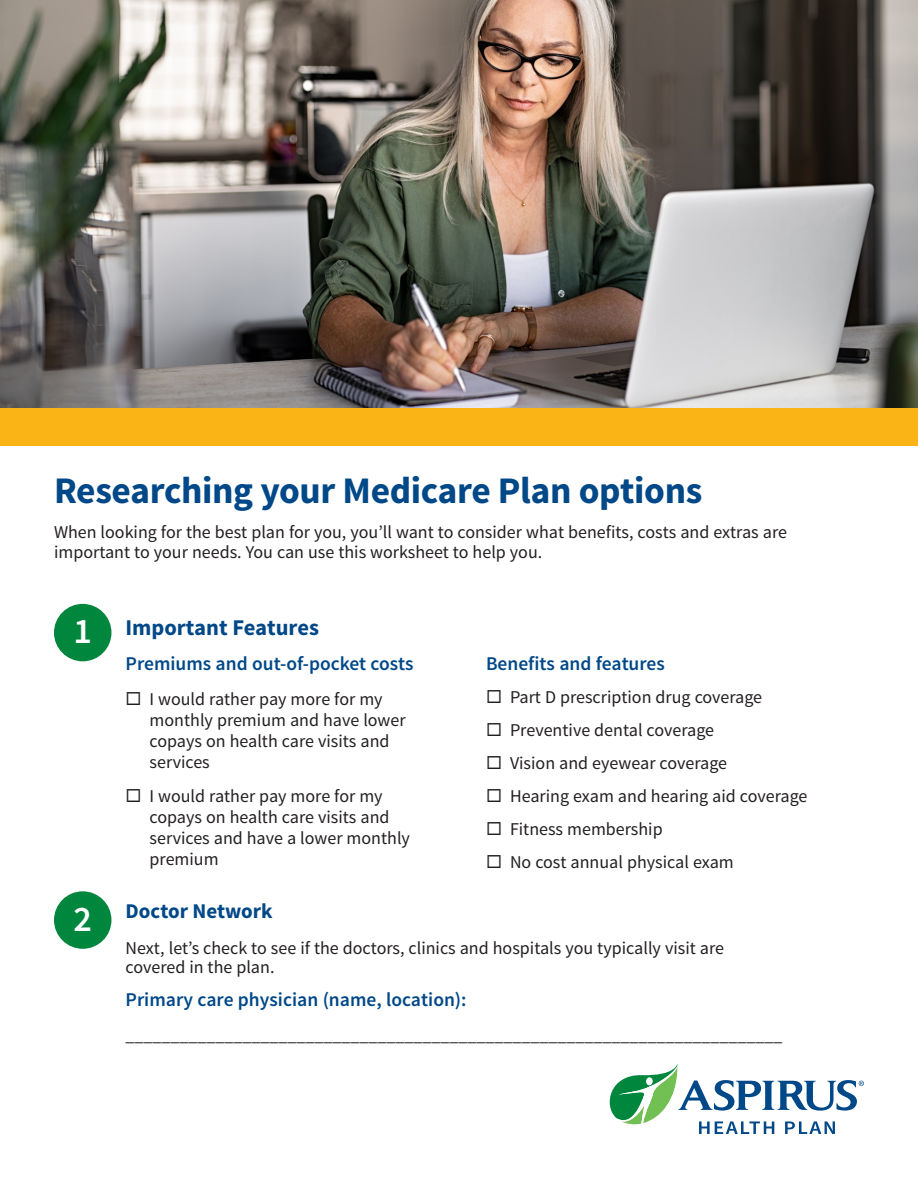
<style>
.page{position:relative;width:918px;height:1188px;background:#fff}
.page>*{position:absolute;margin:0;border:0;box-sizing:border-box;transform-origin:0 0}
.t1{font:700 37.5px "Source Sans Pro";letter-spacing:-.01em;color:#004888}
.Subhead_1{font:600 36px "Source Sans Pro";color:#fff}
.t2{font:700 22.5px "Source Sans Pro";color:#004888}
.t3{font:700 21px "Source Sans Pro";color:#004888}
._01_BodyText{font:600 19.5px "Source Sans Pro";color:#004888}
._01_BodyText-2{font:18px/21px "Source Sans Pro";color:#231f20}
</style>
<div class="page">
<div style="left:54px;top:604px;width:57px;height:57px;background:#00873d;border-radius:50%"></div>
<img style="left:0;top:0;width:918px;height:409px">
<div style="left:0;top:409px;width:918px;height:37px;background:#fbb416"></div>
<div style="left:54px;top:891px;width:57px;height:58px;background:#00873d;border-radius:50%"></div>
<svg style="left:609px;top:1064px;width:255px;height:70px"></svg>
<p class="t1" style="left:54px;top:467px;width:650px">Researching your Medicare Plan options</p>
<p class="_01_BodyText-2" style="left:54px;top:523px;width:735px;line-height:19.5px">When looking for the best plan for you, you’ll want to consider what benefits, costs and extras are important to your needs. You can use this worksheet to help you.</p>
<p class="Subhead_1" style="left:74px;top:609px;width:20px">1</p>
<p class="t2" style="left:126px;top:613px;width:195px">Important Features</p>
<p class="_01_BodyText" style="left:126px;top:651px;width:290px">Premiums and out-of-pocket costs</p>
<p class="_01_BodyText-2" style="left:150px;top:689px;width:258px;text-indent:-24px">◻ I would rather pay more for my monthly premium and have lower copays on health care visits and services</p>
<p class="_01_BodyText-2" style="left:150px;top:786px;width:262px;text-indent:-24px">◻ I would rather pay more for my copays on health care visits and services and have a lower monthly premium</p>
<p class="_01_BodyText" style="left:486px;top:651px;width:180px">Benefits and features</p>
<p class="_01_BodyText-2" style="left:486px;top:687px;width:278px">◻ Part D prescription drug coverage</p>
<p class="_01_BodyText-2" style="left:486px;top:720px;width:230px">◻ Preventive dental coverage</p>
<p class="_01_BodyText-2" style="left:486px;top:753px;width:243px">◻ Vision and eyewear coverage</p>
<p class="_01_BodyText-2" style="left:486px;top:786px;width:323px">◻ Hearing exam and hearing aid coverage</p>
<p class="_01_BodyText-2" style="left:486px;top:819px;width:178px">◻ Fitness membership</p>
<p class="_01_BodyText-2" style="left:486px;top:852px;width:249px">◻ No cost annual physical exam</p>
<p class="Subhead_1" style="left:74px;top:896px;width:20px">2</p>
<p class="t3" style="left:126px;top:897px;width:149px">Doctor Network</p>
<p class="_01_BodyText-2" style="left:126px;top:938px;width:600px;line-height:19.5px">Next, let’s check to see if the doctors, clinics and hospitals you typically visit are covered in the plan.</p>
<p class="_01_BodyText" style="left:126px;top:987px;width:343px">Primary care physician (name, location):</p>
<p class="_01_BodyText-2" style="left:126px;top:1024px;width:658px">_________________________________________________________________________</p>
</div>
